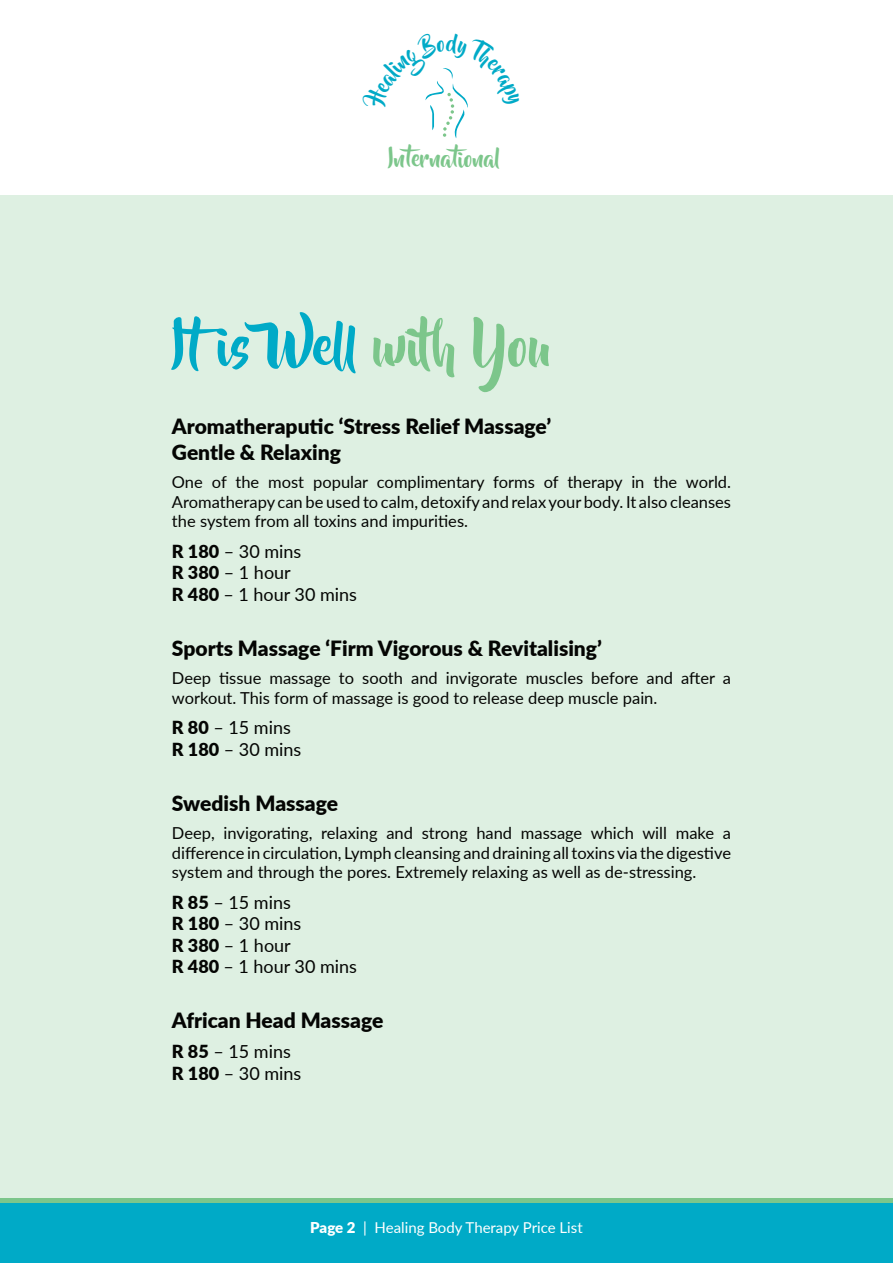
<style>
.page{position:relative;width:893px;height:1263px;background:#fff}
.page>*{position:absolute;margin:0;border:0;box-sizing:border-box;transform-origin:0 0}
.t1{font:54px "Beyond The Mountains";color:#00aac7}
.t2{font:22.35px "Beyond The Mountains";color:#7cc68b}
.t3{font:900 21px/25.2px "Lato";color:#040503}
.t4{font:18px/21.6px "Lato";color:#040503}
.t5{font:16.5px/19.8px "Lato";color:#040503;text-align:justify}
.t6{font:15px "Lato";color:#fff}
.s1{color:#7cc68b}
.s2{font-weight:900}
</style>
<div class="page">
<div style="left:0;top:196px;width:893px;height:1067px;background:#def0e2"></div>
<div style="left:0;top:1203px;width:893px;height:60px;background:#00aac7"></div>
<div style="left:0;top:1198px;width:893px;height:5px;background:#7cc68b"></div>
<svg style="left:425px;top:68px;width:43px;height:70px"></svg>
<h2 class="t2" style="left:388px;top:147px;width:113px">International</h2>
<h1 class="t1" style="left:172px;top:316px;width:381px">Itis Well <span class="s1">with You</span></h1>
<p class="t3" style="left:172px;top:413px;width:381px">Aromatheraputic ‘Stress Relief Massage’<br>Gentle &amp; Relaxing</p>
<p class="t5" style="left:172px;top:471px;width:561px">One of the most popular complimentary forms of therapy in the world.<br>Aromatherapy can be used to calm, detoxify and relax your body. It also cleanses the system from all toxins and impurities.</p>
<p class="t4" style="left:172px;top:539px;width:187px"><span class="s2">R 180</span> – 30 mins<br><span class="s2">R 380</span> – 1 hour<br><span class="s2">R 480</span> – 1 hour 30 mins</p>
<p class="t3" style="left:172px;top:634px;width:431px">Sports Massage ‘Firm Vigorous &amp; Revitalising’</p>
<p class="t5" style="left:172px;top:667px;width:561px">Deep tissue massage to sooth and invigorate muscles before and after a workout. This form of massage is good to release deep muscle pain.</p>
<p class="t4" style="left:172px;top:716px;width:131px"><span class="s2">R 80</span> – 15 mins<br><span class="s2">R 180</span> – 30 mins</p>
<p class="t3" style="left:172px;top:789px;width:168px">Swedish Massage</p>
<p class="t5" style="left:172px;top:822px;width:561px">Deep, invigorating, relaxing and strong hand massage which will make a difference in circulation, Lymph cleansing and draining all toxins via the digestive system and through the pores. Extremely relaxing as well as de-stressing.</p>
<p class="t4" style="left:172px;top:890px;width:187px"><span class="s2">R 85</span> – 15 mins<br><span class="s2">R 180</span> – 30 mins<br><span class="s2">R 380</span> – 1 hour<br><span class="s2">R 480</span> – 1 hour 30 mins</p>
<p class="t3" style="left:172px;top:1007px;width:213px">African Head Massage</p>
<p class="t4" style="left:172px;top:1040px;width:131px"><span class="s2">R 85</span> – 15 mins<br><span class="s2">R 180</span> – 30 mins</p>
<p class="t6" style="left:310px;top:1217px;width:274px"><span class="s2">Page 2</span> | Healing Body Therapy Price List</p>
</div>
